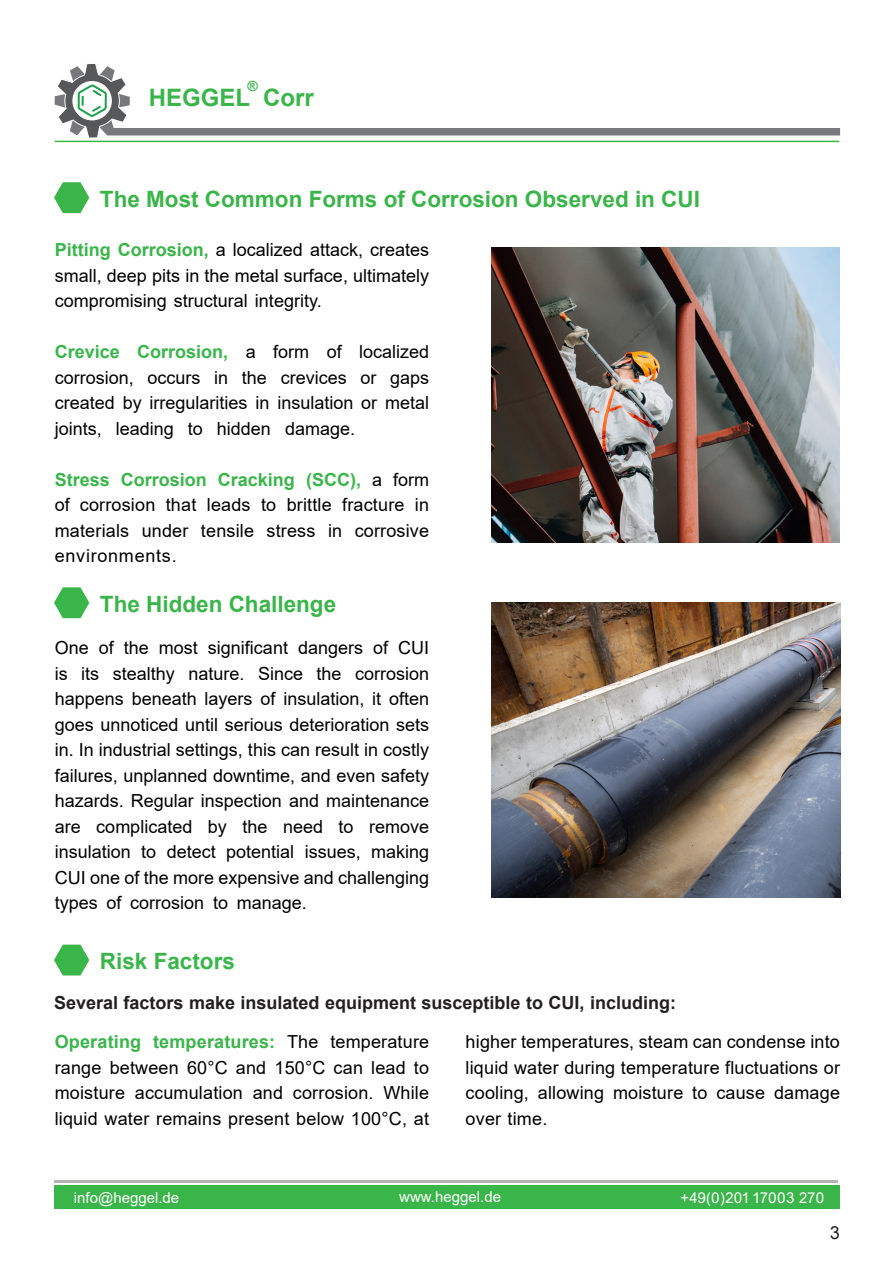
<style>
.page{position:relative;width:893px;height:1263px;background:#fff}
.page>*{position:absolute;margin:0;border:0;box-sizing:border-box;transform-origin:0 0}
.t1{font:700 24px "Arial";color:#3ab54a}
.t2{font:700 22.5px "Arial";color:#3ab54a}
.t3{font:18px/25.5px "Arial";letter-spacing:.005em;color:#000;text-align:justify}
.t4{font:700 18px "Arial";color:#231f20}
.t5{font:18px "ER Arial KOI 8";color:#231f20}
.t6{font:15px "Arial";color:#fff}
.t7{font:15px "ER Arial KOI 8";color:#fff}
.BellCent{font:700 13.95px "Arial";color:#3ab54a}
.s1{font-weight:700;color:#3ab54a}
</style>
<div class="page">
<div style="left:54px;top:1185px;width:785px;height:24px;background:#3ab54a"></div>
<hr style="left:54px;top:1180px;width:784px;height:3px;background:#767171">
<div style="left:107px;top:128px;width:733px;height:7px;background:#76787b"></div>
<svg style="left:55px;top:64px;width:75px;height:74px"></svg>
<hr style="left:55px;top:141px;width:784px;height:1px;background:#3ab54a">
<svg style="left:54px;top:182px;width:35px;height:31px"></svg>
<svg style="left:54px;top:587px;width:35px;height:31px"></svg>
<svg style="left:54px;top:945px;width:35px;height:30px"></svg>
<img style="left:491px;top:247px;width:349px;height:295px">
<img style="left:491px;top:603px;width:349px;height:294px">
<p class="BellCent" style="left:247px;top:76px;width:12px">®</p>
<p class="t1" style="left:149px;top:80px;width:166px">HEGGEL Corr</p>
<p class="t2" style="left:100px;top:183px;width:602px">The Most Common Forms of Corrosion Observed in CUI</p>
<p class="t3" style="left:55px;top:237px;width:376px"><span class="s1">Pitting Corrosion,</span> a localized attack, creates small, deep pits in the metal surface, ultimately compromising structural integrity.</p>
<p class="t3" style="left:55px;top:339px;width:376px"><span class="s1">Crevice Corrosion,</span> a form of localized corrosion, occurs in the crevices or gaps created by irregularities in insulation or metal joints, leading to hidden damage.</p>
<p class="t3" style="left:55px;top:467px;width:376px"><span class="s1">Stress Corrosion Cracking (SCC),</span> a form of corrosion that leads to brittle fracture in materials under tensile stress in corrosive environments.</p>
<p class="t2" style="left:100px;top:588px;width:238px">The Hidden Challenge</p>
<p class="t3" style="left:55px;top:635px;width:376px">One of the most significant dangers of CUI is its stealthy nature. Since the corrosion happens beneath layers of insulation, it often goes unnoticed until serious deterioration sets in. In industrial settings, this can result in costly failures, unplanned downtime, and even safety hazards. Regular inspection and maintenance are complicated by the need to remove insulation to detect potential issues, making CUI one of the more expensive and challenging types of corrosion to manage.</p>
<p class="t2" style="left:100px;top:945px;width:137px">Risk Factors</p>
<p class="t4" style="left:54px;top:990px;width:624px">Several factors make insulated equipment susceptible to CUI, including:</p>
<p class="t3" style="left:55px;top:1029px;width:376px"><span class="s1">Operating temperatures:</span> The temperature range between 60°C and 150°C can lead to moisture accumulation and corrosion. While liquid water remains present below 100°C, at</p>
<p class="t3" style="left:466px;top:1029px;width:376px">higher temperatures, steam can condense into liquid water during temperature fluctuations or cooling, allowing moisture to cause damage over time.</p>
<p class="t6" style="left:74px;top:1187px;width:107px">info@heggel.de</p>
<p class="t6" style="left:399px;top:1187px;width:103px">www.heggel.de</p>
<p class="t7" style="left:680px;top:1189px;width:146px">+49)0(201 17003 270</p>
<p class="t5" style="left:830px;top:1223px;width:12px">3</p>
</div>
